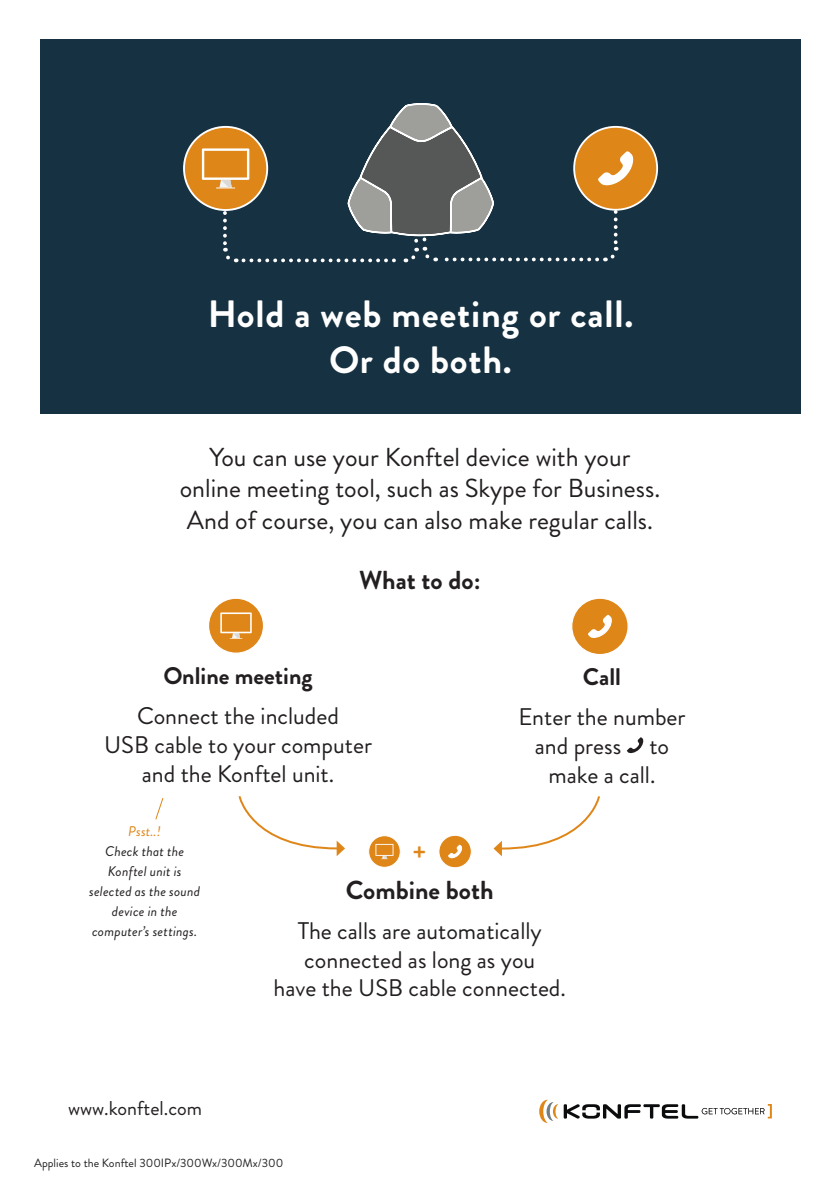
<style>
.page{position:relative;width:840px;height:1191px;background:#fff}
.page>*{position:absolute;margin:0;border:0;box-sizing:border-box;transform-origin:0 0}
.t1{font:700 38px/45.6px "Brandon Grotesque";letter-spacing:.02em;color:#fff;text-align:center}
.t2{font:26px/31.2px "Brandon Grotesque";color:#231f20;text-align:center}
.t3{font:700 26px "Brandon Grotesque";color:#231f20}
.t4{font:700 26px "Brandon Grotesque";color:#df8619}
.t5{font:24px/28.8px "Brandon Grotesque";color:#231f20;text-align:center}
.t6{font:700 24px "Brandon Grotesque";color:#231f20}
.t7{font:20px "Brandon Grotesque";color:#231f20}
.t8{font:italic 14px/20px "Brandon Grotesque";letter-spacing:.015em;color:#231f20;text-align:center}
.t9{font:italic 14px "Brandon Grotesque";color:#df8619}
.t10{font:12px "Brandon Grotesque";color:#231f20}
</style>
<div class="page">
<div style="left:40px;top:40px;width:759px;height:374px;background:#163141"></div>
<svg style="left:539px;top:1099px;width:232px;height:24px"></svg>
<svg style="left:223px;top:213px;width:13px;height:50px"></svg>
<svg style="left:604px;top:212px;width:13px;height:50px"></svg>
<svg style="left:243px;top:247px;width:354px;height:16px"></svg>
<svg style="left:347px;top:103px;width:147px;height:138px"></svg>
<div style="left:574px;top:127px;width:82px;height:83px;background:#df8619;border-radius:50%"></div>
<div style="left:573px;top:126px;width:84px;height:85px;border:2px solid #fff;border-radius:50%"></div>
<svg style="left:598px;top:151px;width:36px;height:35px"></svg>
<div style="left:184px;top:127px;width:83px;height:83px;background:#df8619;border-radius:50%"></div>
<div style="left:183px;top:126px;width:85px;height:85px;border:2px solid #fff;border-radius:50%"></div>
<svg style="left:202px;top:148px;width:47px;height:40px"></svg>
<div style="left:208px;top:598px;width:55px;height:55px;background:#df8619;border-radius:50%"></div>
<div style="left:208px;top:597px;width:56px;height:57px;border:1px solid #fff;border-radius:50%"></div>
<svg style="left:220px;top:612px;width:31px;height:27px"></svg>
<div style="left:571px;top:598px;width:56px;height:56px;background:#df8619;border-radius:50%"></div>
<div style="left:570px;top:597px;width:58px;height:58px;border:1px solid #fff;border-radius:50%"></div>
<svg style="left:588px;top:614px;width:24px;height:24px"></svg>
<svg style="left:368px;top:835px;width:32px;height:32px"></svg>
<div style="left:368px;top:835px;width:32px;height:32px;border:1px solid #fff;border-radius:50%"></div>
<svg style="left:375px;top:844px;width:18px;height:15px"></svg>
<div style="left:438px;top:835px;width:33px;height:32px;background:#df8619;border-radius:50%"></div>
<div style="left:438px;top:835px;width:33px;height:33px;border:1px solid #fff;border-radius:50%"></div>
<svg style="left:448px;top:844px;width:15px;height:15px"></svg>
<svg style="left:155px;top:798px;width:9px;height:22px"></svg>
<svg style="left:238px;top:796px;width:107px;height:60px"></svg>
<svg style="left:493px;top:796px;width:107px;height:60px"></svg>
<svg style="left:627px;top:737px;width:16px;height:17px"></svg>
<h1 class="t1" style="left:208px;top:292px;width:427px">Hold a web meeting or call.<br>Or do both.</h1>
<p class="t2" style="left:180px;top:442px;width:482px">You can use your Konftel device with your online meeting tool, such as Skype for Business.<br>And of course, you can also make regular calls.</p>
<p class="t3" style="left:359px;top:561px;width:123px">What to do:</p>
<p class="t6" style="left:163px;top:659px;width:150px">Online meeting</p>
<p class="t5" style="left:104px;top:701px;width:269px">Connect the included<br>USB cable to your computer and the Konftel unit.</p>
<p class="t6" style="left:582px;top:660px;width:40px">Call</p>
<p class="t5" style="left:518px;top:702px;width:169px">Enter the number and press to make a call.</p>
<p class="t9" style="left:128px;top:821px;width:34px">Psst..!</p>
<p class="t8" style="left:89px;top:841px;width:112px">Check that the<br>Konftel unit is selected as the sound device in the computer’s settings.</p>
<p class="t7" style="left:68px;top:1094px;width:135px">www.konftel.com</p>
<p class="t4" style="left:412px;top:833px;width:16px">+</p>
<p class="t3" style="left:346px;top:871px;width:149px">Combine both</p>
<p class="t5" style="left:273px;top:916px;width:294px">The calls are automatically connected as long as you<br>have the USB cable connected.</p>
<p class="t10" style="left:34px;top:1154px;width:251px">Applies to the Konftel 300IPx/300Wx/300Mx/300</p>
</div>
